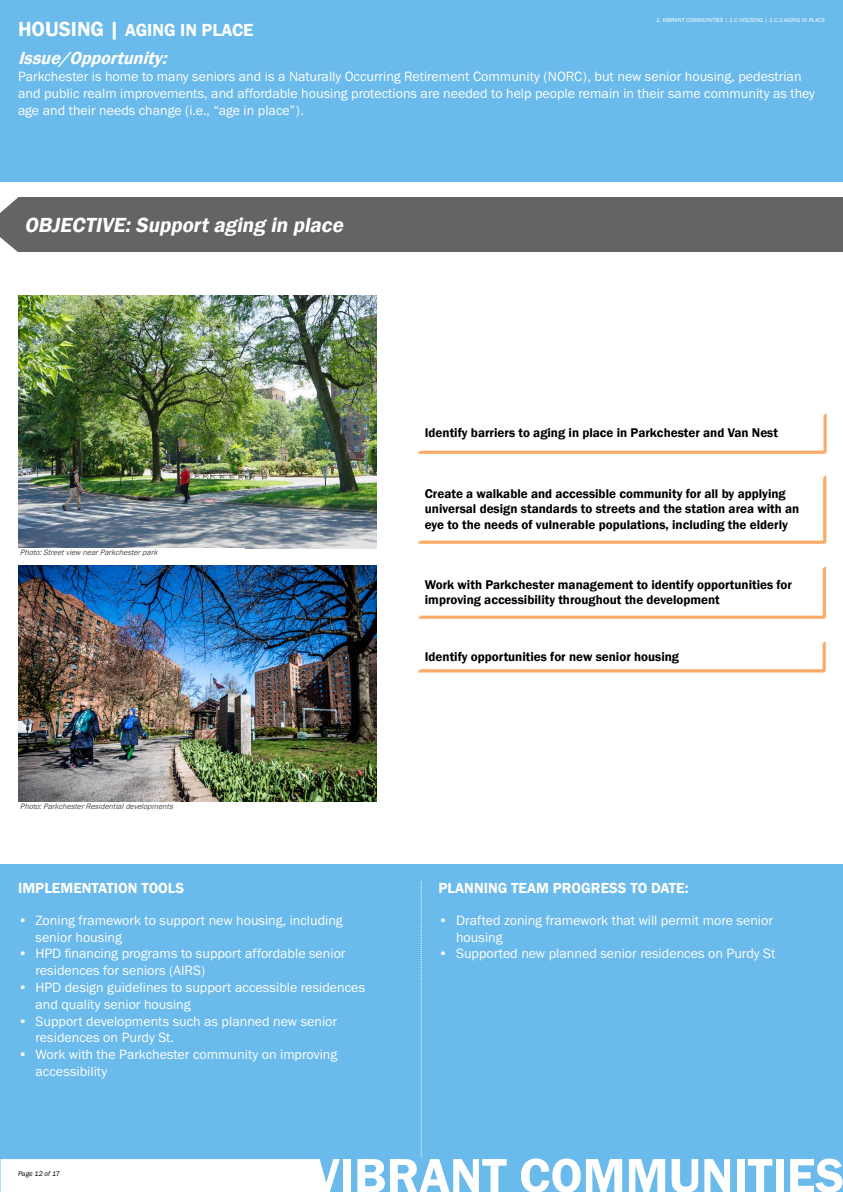
<style>
.page{position:relative;width:843px;height:1192px;background:#fff}
.page>*{position:absolute;margin:0;border:0;box-sizing:border-box;transform-origin:0 0}
.t1{font:600 50px "Franklin Gothic";color:#fff}
.t2{font:italic 600 21px "Franklin Gothic";color:#fff}
.t3{font:600 18px "Franklin Gothic";color:#fff}
.t4{font:italic 600 18px "Franklin Gothic";color:#fff}
.t5{font:600 15px "Franklin Gothic";color:#fff}
.t6{font:14px/16.8px "Franklin Gothic URW Boo";color:#fff}
.t7{font:600 13px/15.6px "Franklin Gothic";color:#000}
.t8{font:italic 8px "Franklin Gothic";color:#4d4d4f}
.t9{font:italic 7px "Franklin Gothic";color:#000}
.t10{font:italic 5.95px "Franklin Gothic";color:#fff}
.s1{font-size:21px}
</style>
<div class="page">
<div style="left:0;top:0;width:842px;height:182px;background:#6abaeb"></div>
<div style="left:0;top:864px;width:842px;height:328px;background:#6abaeb"></div>
<svg style="left:421px;top:881px;width:1px;height:276px"></svg>
<div style="left:0;top:1159px;width:322px;height:33px;background:#fff"></div>
<div style="left:18px;top:197px;width:824px;height:55px;background:#636466"></div>
<svg style="left:0;top:197px;width:18px;height:55px"></svg>
<img style="left:18px;top:295px;width:358px;height:253px">
<img style="left:18px;top:565px;width:358px;height:237px">
<svg style="left:417px;top:413px;width:409px;height:41px"></svg>
<svg style="left:418px;top:566px;width:408px;height:53px"></svg>
<svg style="left:418px;top:641px;width:408px;height:31px"></svg>
<p class="t3" style="left:18px;top:19px;width:237px"><span class="s1">HOUSING |</span> AGING IN PLACE</p>
<p class="t10" style="left:656px;top:16px;width:170px">1. VIBRANT COMMUNITIES | 1.C HOUSING | 1.C.2 AGING IN PLACE</p>
<p class="t4" style="left:18px;top:47px;width:156px">Issue/Opportunity:</p>
<p class="t6" style="left:18px;top:68px;width:798px">Parkchester is home to many seniors and is a Naturally Occurring Retirement Community (NORC), but new senior housing, pedestrian and public realm improvements, and affordable housing protections are needed to help people remain in their same community as they age and their needs change (i.e., “age in place”).</p>
<h2 class="t2" style="left:24px;top:212px;width:324px">OBJECTIVE:Supportaging in place</h2>
<p class="t8" style="left:20px;top:548px;width:142px">Photo:Streetview nearParkchesterpark</p>
<p class="t8" style="left:20px;top:801px;width:157px">Photo:ParkchesterResidentialdevelopments</p>
<p class="t5" style="left:18px;top:878px;width:168px">IMPLEMENTATION TOOLS</p>
<p class="t6" style="left:36px;top:911px;width:309px;text-indent:-18px">• Zoning framework to support new housing, including senior housing</p>
<p class="t6" style="left:36px;top:945px;width:311px;text-indent:-18px">• HPD financing programs to support affordable senior residences for seniors (AIRS)</p>
<p class="t6" style="left:36px;top:978px;width:331px;text-indent:-18px">• HPD design guidelines to support accessible residences and quality senior housing</p>
<p class="t6" style="left:36px;top:1012px;width:303px;text-indent:-18px">• Support developments such as planned new senior residences on Purdy St.</p>
<p class="t6" style="left:36px;top:1046px;width:303px;text-indent:-18px">• Work with the Parkchester community on improving accessibility</p>
<p class="t7" style="left:425px;top:425px;width:355px">Identify barriers to aging in place in Parkchester and Van Nest</p>
<p class="t7" style="left:425px;top:485px;width:376px">Create a walkable and accessible community for all by applying universal design standards to streets and the station area with an eye to the needs of vulnerable populations, including the elderly</p>
<p class="t7" style="left:425px;top:577px;width:368px">Work with Parkchester management to identify opportunities for improving accessibility throughout the development</p>
<p class="t7" style="left:425px;top:649px;width:256px">Identify opportunities for new senior housing</p>
<p class="t5" style="left:438px;top:878px;width:251px">PLANNING TEAM PROGRESS TO DATE:</p>
<p class="t6" style="left:456px;top:911px;width:318px;text-indent:-18px">• Drafted zoning framework that will permit more senior housing</p>
<p class="t6" style="left:438px;top:945px;width:338px">• Supported new planned senior residences on Purdy St</p>
<p class="t9" style="left:18px;top:1169px;width:43px">Page 12 of 17</p>
<h1 class="t1" style="left:311px;top:1144px;width:534px">VIBRANT COMMUNITIES</h1>
</div>
